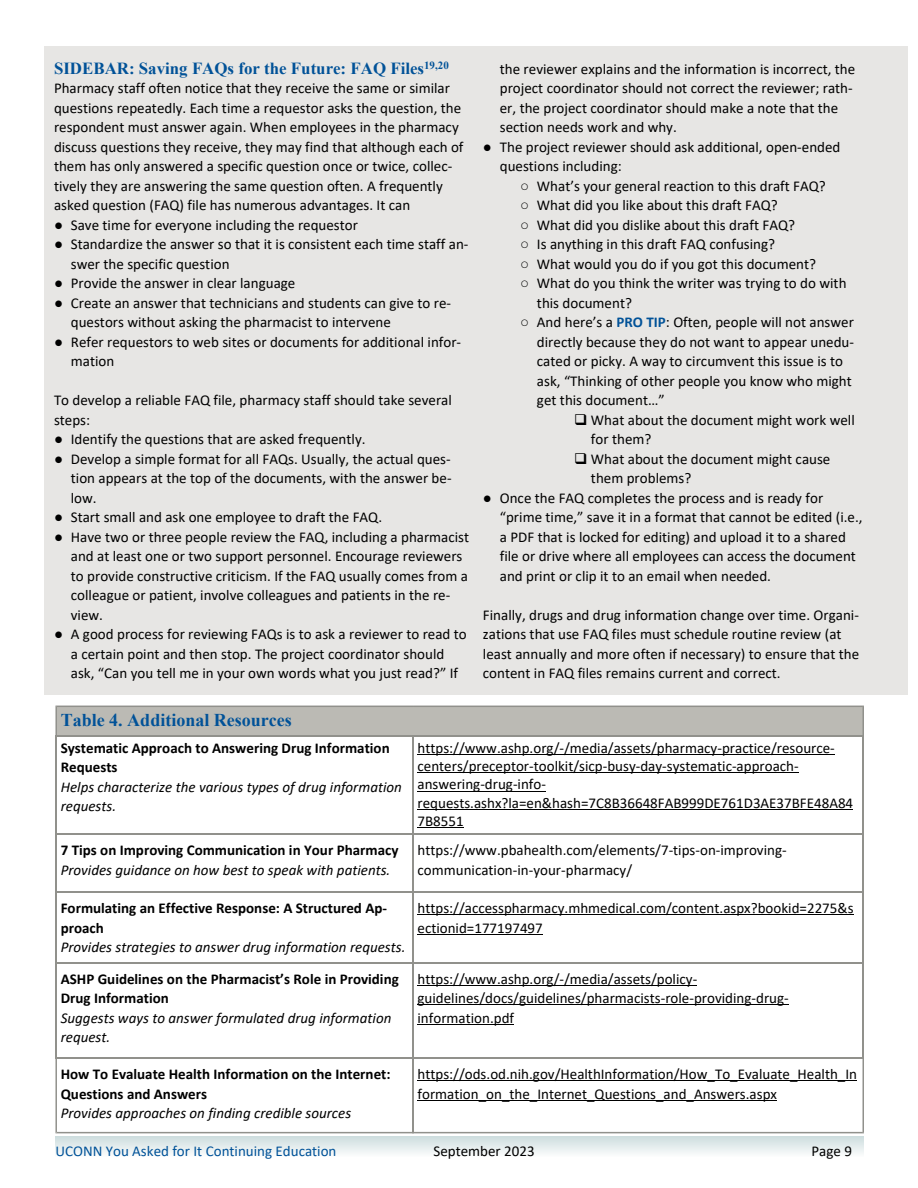
<style>
.page{position:relative;width:918px;height:1188px;background:#fff}
.page>*{position:absolute;margin:0;border:0;box-sizing:border-box;transform-origin:0 0}
.t1{font:700 18px "Times New Roman";color:#015298}
.t2{font:700 16.8px "Times New Roman";color:#015298}
.t3{font:15px/19.5px "Calibri";color:#000}
.t4{font:700 15px/19.5px "Calibri";color:#000}
.t5{font:italic 15px/19.5px "Calibri";color:#000}
.t6{font:15px "Calibri";color:#005298}
.s1{font-family:"Times New Roman"}
.s2{font-weight:700;color:#015298}
</style>
<div class="page">
<div style="left:44px;top:46px;width:863px;height:649px;background:#e7e6e4"></div>
<svg style="left:55px;top:1136px;width:809px;height:17px;background:#dfe9ea"></svg>
<hr style="left:418px;top:754px;width:417px;height:1px;background:#000">
<hr style="left:418px;top:772px;width:381px;height:1px;background:#000">
<hr style="left:418px;top:791px;width:128px;height:1px;background:#000">
<hr style="left:418px;top:809px;width:435px;height:1px;background:#000">
<hr style="left:418px;top:827px;width:46px;height:1px;background:#000">
<hr style="left:418px;top:914px;width:436px;height:1px;background:#000">
<hr style="left:418px;top:934px;width:125px;height:1px;background:#000">
<hr style="left:418px;top:985px;width:279px;height:1px;background:#000">
<hr style="left:418px;top:1004px;width:371px;height:1px;background:#000">
<hr style="left:418px;top:1024px;width:96px;height:1px;background:#000">
<hr style="left:55px;top:834px;width:359px;height:1px;background:#91918c">
<hr style="left:412px;top:834px;width:452px;height:1px;background:#91918c">
<hr style="left:55px;top:891px;width:359px;height:2px;background:#91918c">
<hr style="left:412px;top:891px;width:452px;height:2px;background:#91918c">
<hr style="left:55px;top:962px;width:359px;height:1px;background:#91918c">
<hr style="left:412px;top:962px;width:452px;height:1px;background:#91918c">
<hr style="left:55px;top:736px;width:2px;height:99px;background:#91918c">
<hr style="left:55px;top:834px;width:2px;height:59px;background:#91918c">
<hr style="left:55px;top:891px;width:2px;height:72px;background:#91918c">
<hr style="left:55px;top:962px;width:2px;height:97px;background:#91918c">
<hr style="left:412px;top:736px;width:2px;height:99px;background:#91918c">
<hr style="left:412px;top:834px;width:2px;height:59px;background:#91918c">
<hr style="left:412px;top:891px;width:2px;height:72px;background:#91918c">
<hr style="left:412px;top:962px;width:2px;height:97px;background:#91918c">
<svg style="left:55px;top:706px;width:809px;height:31px;background:#b6b5af"></svg>
<hr style="left:862px;top:736px;width:2px;height:99px;background:#91918c">
<hr style="left:862px;top:834px;width:2px;height:59px;background:#91918c">
<hr style="left:862px;top:891px;width:2px;height:72px;background:#91918c">
<hr style="left:862px;top:962px;width:2px;height:97px;background:#91918c">
<svg style="left:55px;top:1057px;width:809px;height:76px"></svg>
<p class="t2" style="left:54px;top:62px;width:396px">SIDEBAR: Saving FAQs for the Future: FAQ Files<sup>19,20</sup></p>
<p class="t3" style="left:54px;top:80px;width:411px">Pharmacy staff often notice that they receive the same or similar questions repeatedly. Each time a requestor asks the question, the respondent must answer again. When employees in the pharmacy discuss questions they receive, they may find that although each of them has only answered a specific question once or twice, collec&shy;tively they are answering the same question often. A frequently asked question (FAQ) file has numerous advantages. It can</p>
<p class="t3" style="left:54px;top:216px;width:306px"><span class="s1">●</span> Save time for everyone including the requestor</p>
<p class="t3" style="left:71px;top:236px;width:399px;text-indent:-17px"><span class="s1">●</span> Standardize the answer so that it is consistent each time staff an&shy;swer the specific question</p>
<p class="t3" style="left:54px;top:274px;width:243px"><span class="s1">●</span> Provide the answer in clear language</p>
<p class="t3" style="left:71px;top:294px;width:382px;text-indent:-17px"><span class="s1">●</span> Create an answer that technicians and students can give to re&shy;questors without asking the pharmacist to intervene</p>
<p class="t3" style="left:71px;top:333px;width:392px;text-indent:-17px"><span class="s1">●</span> Refer requestors to web sites or documents for additional infor&shy;mation</p>
<p class="t3" style="left:54px;top:392px;width:399px">To develop a reliable FAQ file, pharmacy staff should take several steps:</p>
<p class="t3" style="left:54px;top:430px;width:313px"><span class="s1">●</span> Identify the questions that are asked frequently.</p>
<p class="t3" style="left:71px;top:450px;width:382px;text-align:justify;text-indent:-17px"><span class="s1">●</span> Develop a simple format for all FAQs. Usually, the actual ques&shy;tion appears at the top of the documents, with the answer be&shy;low.</p>
<p class="t3" style="left:54px;top:508px;width:330px"><span class="s1">●</span> Start small and ask one employee to draft the FAQ.</p>
<p class="t3" style="left:71px;top:528px;width:400px;text-indent:-17px"><span class="s1">●</span> Have two or three people review the FAQ, including a pharmacist and at least one or two support personnel. Encourage reviewers to provide constructive criticism. If the FAQ usually comes from a colleague or patient, involve colleagues and patients in the re&shy;view.</p>
<p class="t3" style="left:54px;top:626px;width:414px;text-align:center"><span class="s1">●</span> A good process for reviewing FAQs is to ask a reviewer to read to a certain point and then stop. The project coordinator should<br>ask, “Can you tell me in your own words what you just read?” If</p>
<p class="t3" style="left:500px;top:60px;width:357px">the reviewer explains and the information is incorrect, the project coordinator should not correct the reviewer; rath&shy;er, the project coordinator should make a note that the section needs work and why.</p>
<p class="t3" style="left:500px;top:138px;width:342px;text-indent:-17px"><span class="s1">●</span> The project reviewer should ask additional, open-ended questions including:</p>
<p class="t3" style="left:520px;top:177px;width:307px"><span class="s1">○</span> What’s your general reaction to this draft FAQ?</p>
<p class="t3" style="left:520px;top:196px;width:259px"><span class="s1">○</span> What did you like about this draft FAQ?</p>
<p class="t3" style="left:520px;top:216px;width:276px"><span class="s1">○</span> What did you dislike about this draft FAQ?</p>
<p class="t3" style="left:520px;top:236px;width:257px"><span class="s1">○</span> Is anything in this draft FAQ confusing?</p>
<p class="t3" style="left:520px;top:255px;width:298px"><span class="s1">○</span> What would you do if you got this document?</p>
<p class="t3" style="left:537px;top:274px;width:311px;text-indent:-17px"><span class="s1">○</span> What do you think the writer was trying to do with this document?</p>
<p class="t3" style="left:537px;top:314px;width:319px;text-indent:-17px"><span class="s1">○</span> And here’s a <span class="s2">PRO TIP</span>: Often, people will not answer directly because they do not want to appear unedu&shy;cated or picky. A way to circumvent this issue is to ask, “Thinking of other people you know who might get this document…”</p>
<p class="t3" style="left:591px;top:411px;width:265px">What about the document might work well for them?<br>What about the document might cause them problems?</p>
<p class="t3" style="left:500px;top:489px;width:364px;text-indent:-17px"><span class="s1">●</span> Once the FAQ completes the process and is ready for “prime time,” save it in a format that cannot be edited (i.e., a PDF that is locked for editing) and upload it to a shared file or drive where all employees can access the document and print or clip it to an email when needed.</p>
<p class="t3" style="left:483px;top:606px;width:378px">Finally, drugs and drug information change over time. Organi&shy;zations that use FAQ files must schedule routine review (at least annually and more often if necessary) to ensure that the content in FAQ files remains current and correct.</p>
<p class="t1" style="left:61px;top:714px;width:233px">Table 4. Additional Resources</p>
<p class="t4" style="left:61px;top:739px;width:331px">Systematic Approach to Answering Drug Information<br>Requests</p>
<p class="t5" style="left:61px;top:778px;width:343px">Helps characterize the various types of drug information requests.</p>
<p class="t4" style="left:61px;top:842px;width:339px">7 Tips on Improving Communication in Your Pharmacy</p>
<p class="t5" style="left:61px;top:861px;width:331px">Provides guidance on how best to speak with patients.</p>
<p class="t4" style="left:61px;top:900px;width:328px">Formulating an Effective Response: A Structured Ap&shy;proach</p>
<p class="t5" style="left:61px;top:939px;width:346px">Provides strategies to answer drug information requests.</p>
<p class="t4" style="left:61px;top:970px;width:340px">ASHP Guidelines on the Pharmacist’s Role in Providing<br>Drug Information</p>
<p class="t5" style="left:61px;top:1009px;width:332px">Suggests ways to answer formulated drug information request.</p>
<p class="t4" style="left:61px;top:1066px;width:331px">How To Evaluate Health Information on the Internet:<br>Questions and Answers</p>
<p class="t5" style="left:61px;top:1105px;width:292px">Provides approaches on finding credible sources</p>
<p class="t3" style="left:418px;top:740px;width:437px;line-height:18.3px">https://www.ashp.org/-/media/assets/pharmacy-practice/resource&shy;centers/preceptor-toolkit/sicp-busy-day-systematic-approach&shy;answering-drug-info&shy;requests.ashx?la=en&amp;hash=7C8B36648FAB999DE761D3AE37BFE48A84<br>7B8551</p>
<p class="t3" style="left:418px;top:842px;width:371px">https://www.pbahealth.com/elements/7-tips-on-improving&shy;communication-in-your-pharmacy/</p>
<p class="t3" style="left:418px;top:900px;width:438px">https://accesspharmacy.mhmedical.com/content.aspx?bookid=2275&amp;s ectionid=177197497</p>
<p class="t3" style="left:418px;top:970px;width:373px">https://www.ashp.org/-/media/assets/policy&shy;guidelines/docs/guidelines/pharmacists-role-providing-drug&shy;information.pdf</p>
<p class="t3" style="left:418px;top:1066px;width:441px">https://ods.od.nih.gov/HealthInformation/How_To_Evaluate_Health_In formation_on_the_Internet_Questions_and_Answers.aspx</p>
<p class="t6" style="left:55px;top:1145px;width:283px">UCONN You Asked for It Continuing Education</p>
<p class="t3" style="left:433px;top:1142px;width:103px">September 2023</p>
<p class="t3" style="left:811px;top:1142px;width:42px">Page 9</p>
</div>
